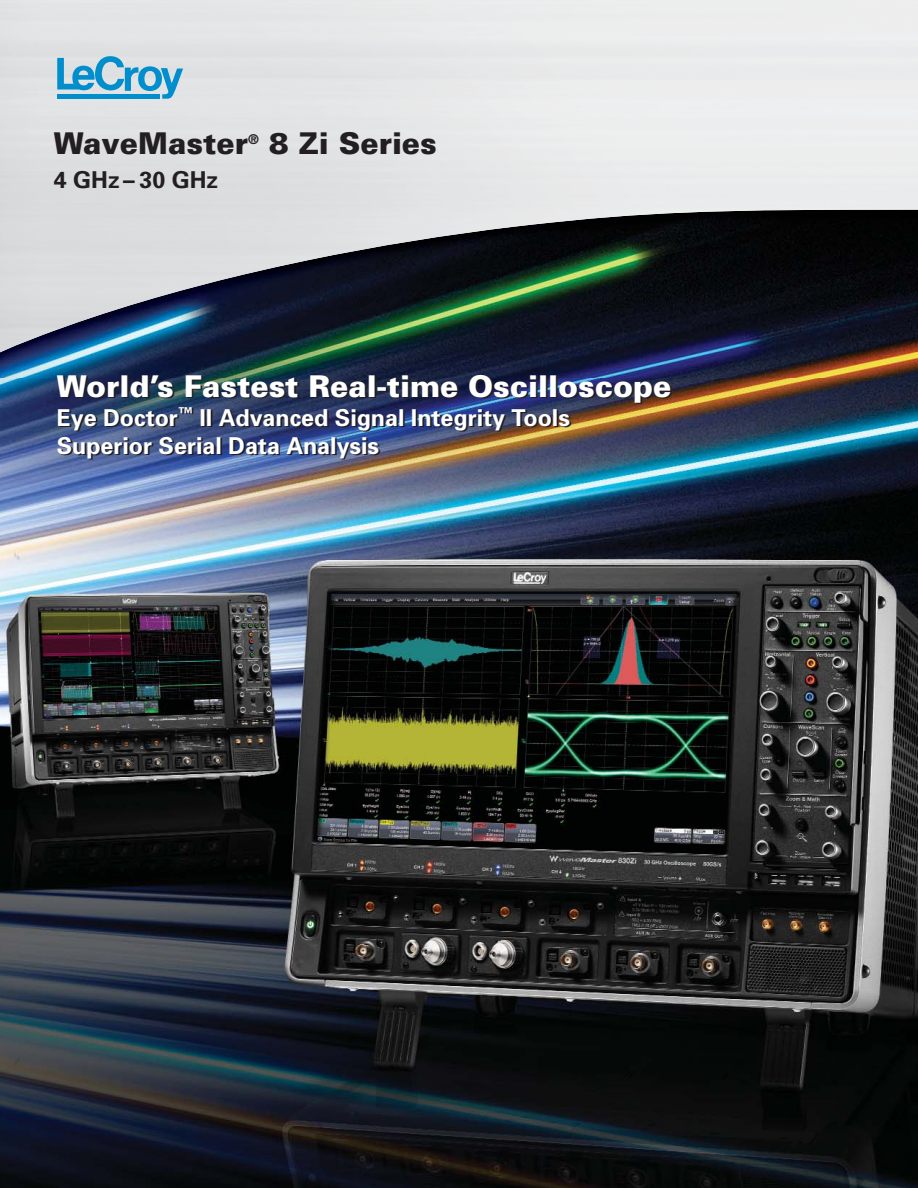
<style>
.page{position:relative;width:918px;height:1188px;background:#fff}
.page>*{position:absolute;margin:0;border:0;box-sizing:border-box;transform-origin:0 0}
.t1{font:900 30px "Univers";color:#fff}
.t2{font:900 30px "Univers";color:#231f20}
.t3{font:700 23.25px/28.5px "Univers";color:#fff}
.t4{font:700 23.25px "Univers";color:#231f20}
.t5{font:900 13.5px "Univers";color:#231f20}
</style>
<div class="page">
<img style="left:0;top:377px;width:918px;height:811px">
<img style="left:0;top:359px;width:918px;height:18px">
<img style="left:0;top:0;width:918px;height:359px">
<svg style="left:57px;top:56px;width:126px;height:43px;background:#89c1da"></svg>
<div style="left:57px;top:94px;width:102px;height:5px;background:#008ecd"></div>
<p class="t2" style="left:54px;top:133px;width:196px">WaveMaster</p>
<p class="t5" style="left:248px;top:134px;width:12px">®</p>
<p class="t2" style="left:269px;top:133px;width:170px">8 Zi Series</p>
<p class="t4" style="left:54px;top:172px;width:166px">4 GHz – 30 GHz</p>
<p class="t1" style="left:57px;top:376px;width:616px">World’s Fastest Real-time Oscilloscope</p>
<p class="t3" style="left:57px;top:406px;width:515px">Eye Doctor<sup>™</sup> II Advanced Signal Integrity Tools<br>Superior Serial Data Analysis</p>
</div>
